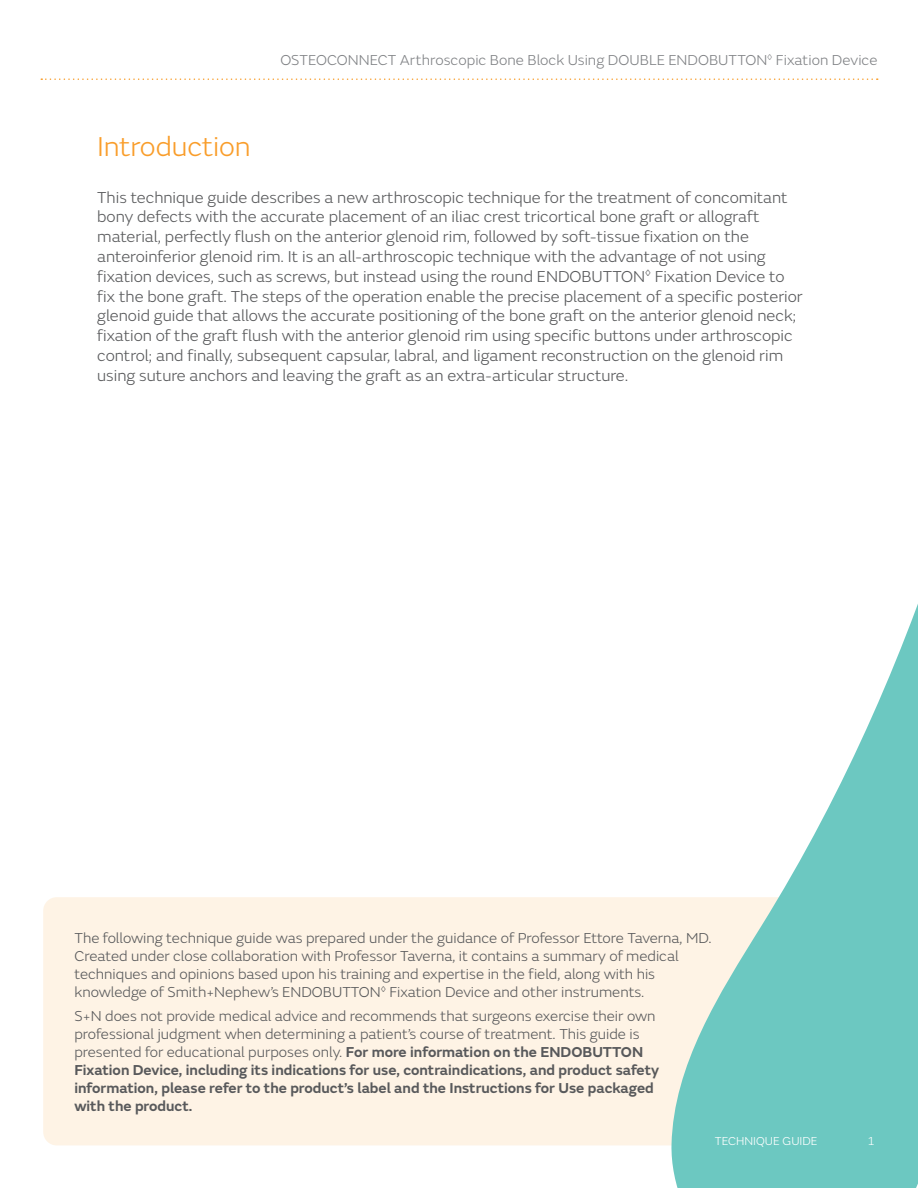
<style>
.page{position:relative;width:918px;height:1188px;background:#fff}
.page>*{position:absolute;margin:0;border:0;box-sizing:border-box;transform-origin:0 0}
.t1{font:300 28.5px "SN Emeric";letter-spacing:-.005em;color:#f99d2a}
.t2{font:300 16.5px/19.8px "SN Emeric";color:#58595b}
.t3{font:600 15px/18px "SN Emeric";color:#58595b}
.t4{font:300 15px/18px "SN Emeric";color:#58595b}
.t5{font:300 15px "SN Emeric";letter-spacing:.005em;color:#808285}
.t6{font:300 12px "SN Emeric";color:#fff}
.s1{font-weight:300}
</style>
<div class="page">
<div style="left:43px;top:897px;width:626px;height:248px;background:#fef3e5"></div>
<svg style="left:669px;top:78px;width:249px;height:1110px"></svg>
<svg style="left:41px;top:78px;width:837px;height:2px"></svg>
<p class="t5" style="left:280px;top:51px;width:599px">OSTEOCONNECT Arthroscopic Bone Block Using DOUBLE ENDOBUTTON<sup>◊</sup> Fixation Device</p>
<h1 class="t1" style="left:97px;top:129px;width:155px">Introduction</h1>
<p class="t2" style="left:97px;top:187px;width:707px">This technique guide describes a new arthroscopic technique for the treatment of concomitant bony defects with the accurate placement of an iliac crest tricortical bone graft or allograft material, perfectly flush on the anterior glenoid rim, followed by soft-tissue fixation on the anteroinferior glenoid rim. It is an all-arthroscopic technique with the advantage of not using fixation devices, such as screws, but instead using the round ENDOBUTTON<sup>◊</sup> Fixation Device to fix the bone graft. The steps of the operation enable the precise placement of a specific posterior glenoid guide that allows the accurate positioning of the bone graft on the anterior glenoid neck; fixation of the graft flush with the anterior glenoid rim using specific buttons under arthroscopic control; and finally, subsequent capsular, labral, and ligament reconstruction on the glenoid rim using suture anchors and leaving the graft as an extra-articular structure.</p>
<p class="t4" style="left:74px;top:928px;width:639px">The following technique guide was prepared under the guidance of Professor Ettore Taverna, MD.<br>Created under close collaboration with Professor Taverna, it contains a summary of medical techniques and opinions based upon his training and expertise in the field, along with his knowledge of Smith+Nephew’s ENDOBUTTON<sup>◊</sup> Fixation Device and other instruments.</p>
<p class="t3" style="left:74px;top:1007px;width:586px"><span class="s1">S+N does not provide medical advice and recommends that surgeons exercise their own professional judgment when determining a patient’s course of treatment. This guide is presented for educational purposes only.</span> For more information on the ENDOBUTTON Fixation Device, including its indications for use, contraindications, and product safety information, please refer to the product’s label and the Instructions for Use packaged with the product.</p>
<p class="t6" style="left:715px;top:1134px;width:104px">TECHNIQUE GUIDE</p>
<p class="t6" style="left:868px;top:1134px;width:9px">1</p>
</div>
